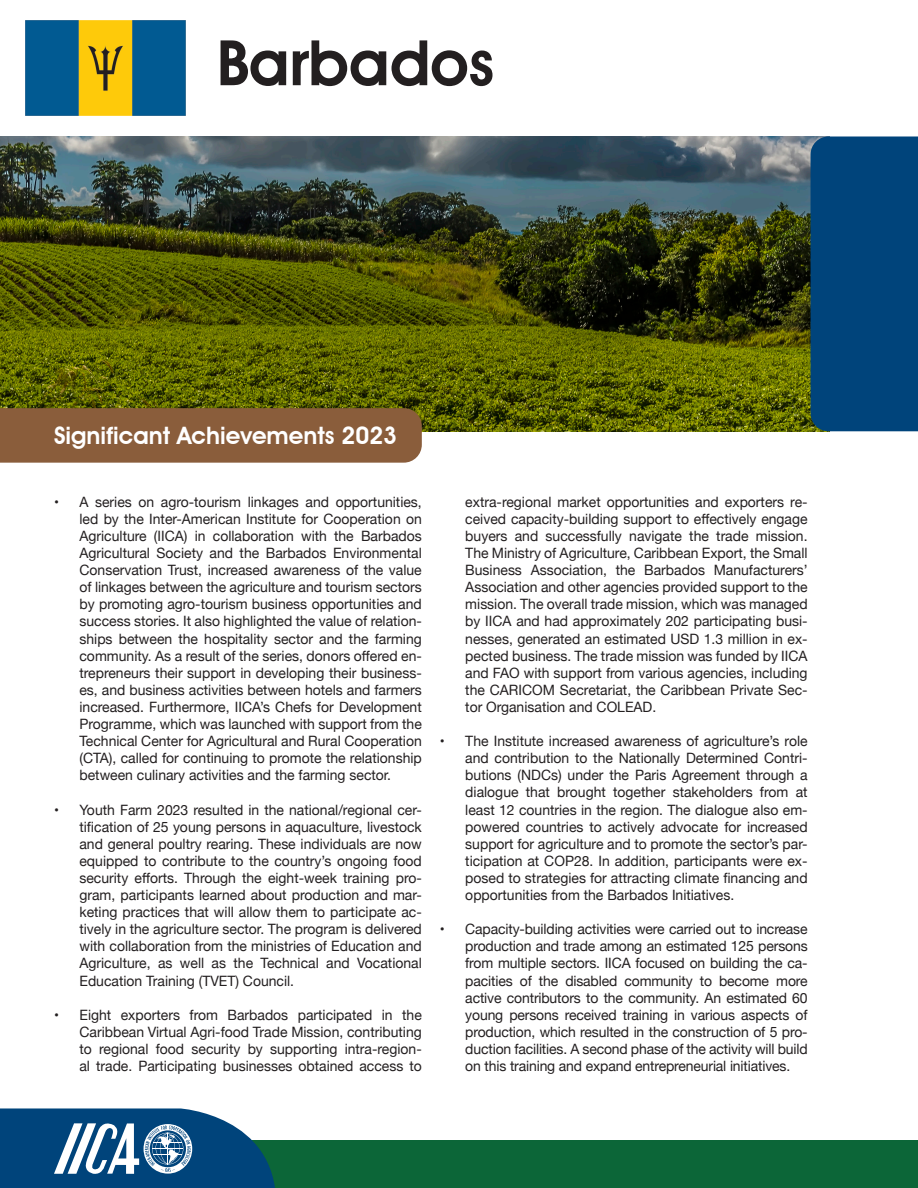
<style>
.page{position:relative;width:918px;height:1188px;background:#fff}
.page>*{position:absolute;margin:0;border:0;box-sizing:border-box;transform-origin:0 0}
.t1{font:600 63px "Avant Garde IT Cby BT";color:#231f20}
.t2{font:600 24px "Avant Garde IT Cby BT";color:#fff}
.t3{font:14.25px/17.1px "Helvetica Neue";color:#231f20;text-align:justify}
</style>
<div class="page">
<div style="left:240px;top:1140px;width:678px;height:48px;background:#0c6638"></div>
<svg style="left:0;top:1108px;width:275px;height:80px"></svg>
<img style="left:26px;top:21px;width:159px;height:94px">
<img style="left:0;top:136px;width:811px;height:295px">
<div style="left:811px;top:136px;width:107px;height:295px;background:#00447b"></div>
<div style="left:0;top:408px;width:422px;height:55px;background:#8a5d3b"></div>
<p class="t1" style="left:217px;top:25px;width:279px">Barbados</p>
<p class="t2" style="left:54px;top:421px;width:345px">Significant Achievements 2023</p>
<p class="t3" style="left:80px;top:494px;width:344px;text-indent:-26px">• A series on agro-tourism linkages and opportunities, led by the Inter-American Institute for Cooperation on Agriculture (IICA) in collaboration with the Barbados Agricultural Society and the Barbados Environmental Conservation Trust, increased awareness of the value of linkages between the agriculture and tourism sectors by promoting agro-tourism business opportunities and success stories. It also highlighted the value of relation&shy;ships between the hospitality sector and the farming community. As a result of the series, donors offered en&shy;trepreneurs their support in developing their business&shy;es, and business activities between hotels and farmers increased. Furthermore, IICA’s Chefs for Development Programme, which was launched with support from the Technical Center for Agricultural and Rural Cooperation (CTA), called for continuing to promote the relationship between culinary activities and the farming sector.</p>
<p class="t3" style="left:80px;top:802px;width:344px;text-indent:-26px">• Youth Farm 2023 resulted in the national/regional cer&shy;tification of 25 young persons in aquaculture, livestock and general poultry rearing. These individuals are now equipped to contribute to the country’s ongoing food security efforts. Through the eight-week training pro&shy;gram, participants learned about production and mar&shy;keting practices that will allow them to participate ac&shy;tively in the agriculture sector. The program is delivered with collaboration from the ministries of Education and Agriculture, as well as the Technical and Vocational Education Training (TVET) Council.</p>
<p class="t3" style="left:80px;top:1007px;width:344px;text-indent:-26px">• Eight exporters from Barbados participated in the Caribbean Virtual Agri-food Trade Mission, contributing to regional food security by supporting intra-region&shy;al trade. Participating businesses obtained access to</p>
<p class="t3" style="left:465px;top:494px;width:344px">extra-regional market opportunities and exporters re&shy;ceived capacity-building support to effectively engage buyers and successfully navigate the trade mission.<br>The Ministry of Agriculture, Caribbean Export, the Small Business Association, the Barbados Manufacturers’ Association and other agencies provided support to the mission. The overall trade mission, which was managed by IICA and had approximately 202 participating busi&shy;nesses, generated an estimated USD 1.3 million in ex&shy;pected business. The trade mission was funded by IICA and FAO with support from various agencies, including the CARICOM Secretariat, the Caribbean Private Sec&shy;tor Organisation and COLEAD.</p>
<p class="t3" style="left:465px;top:733px;width:344px;text-indent:-26px">• The Institute increased awareness of agriculture’s role and contribution to the Nationally Determined Contri&shy;butions (NDCs) under the Paris Agreement through a dialogue that brought together stakeholders from at least 12 countries in the region. The dialogue also em&shy;powered countries to actively advocate for increased support for agriculture and to promote the sector’s par&shy;ticipation at COP28. In addition, participants were ex&shy;posed to strategies for attracting climate financing and opportunities from the Barbados Initiatives.</p>
<p class="t3" style="left:465px;top:921px;width:344px;text-indent:-26px">• Capacity-building activities were carried out to increase production and trade among an estimated 125 persons from multiple sectors. IICA focused on building the ca&shy;pacities of the disabled community to become more active contributors to the community. An estimated 60 young persons received training in various aspects of production, which resulted in the construction of 5 pro&shy;duction facilities. A second phase of the activity will build on this training and expand entrepreneurial initiatives.</p>
</div>
